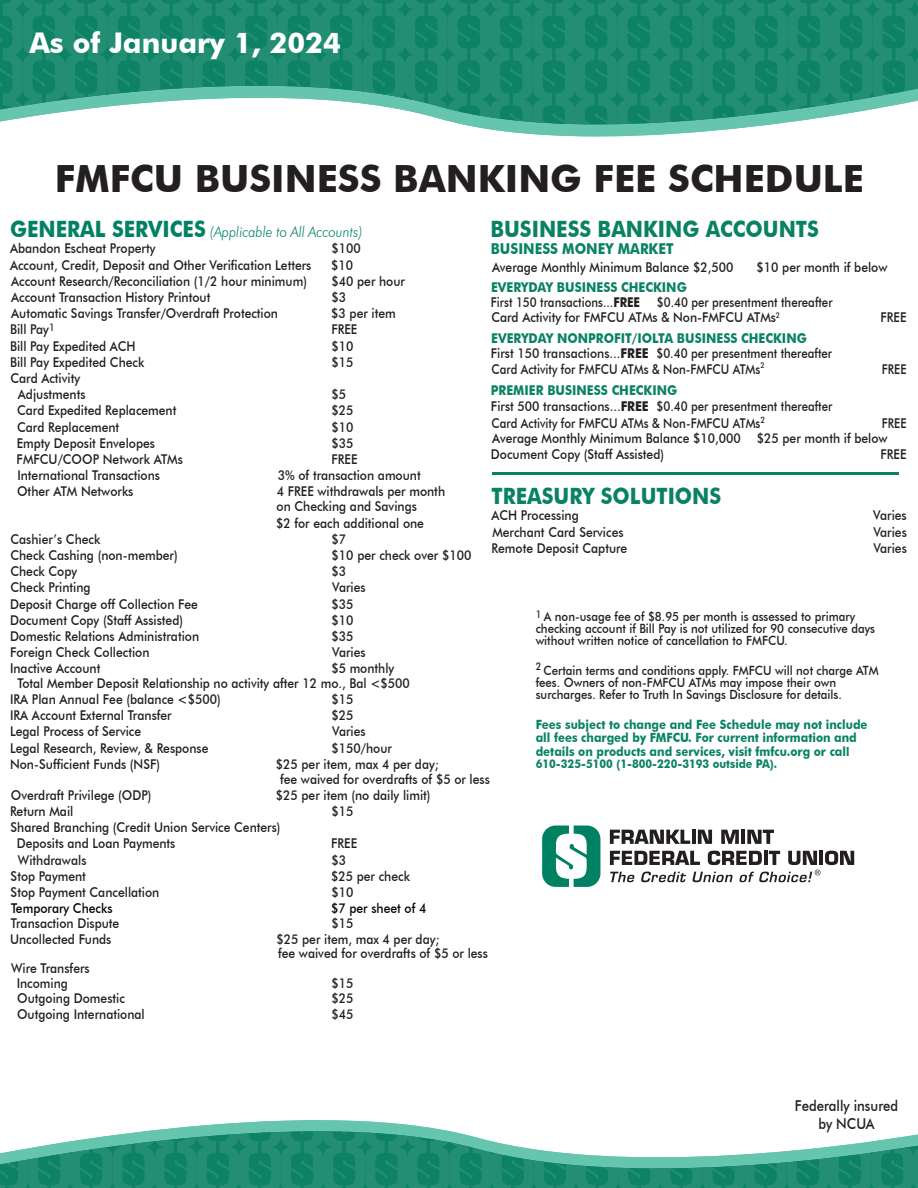
<style>
.page{position:relative;width:918px;height:1188px;background:#fff}
.page>*{position:absolute;margin:0;border:0;box-sizing:border-box;transform-origin:0 0}
.t1{font:700 37.5px "Futura BT";color:#231f20}
.t2{font:700 28.5px "Futura BT";color:#fff}
.t3{font:700 22.5px "Futura BT";color:#098264;scale:.9 1}
.t4{font:italic 300 15px "Futura BT";color:#008164;scale:.9 1}
.t5{font:500 15px/18px "Futura BT";color:#231f20;text-align:center;scale:.88 1}
.t6{font:700 15px "Futura BT";color:#098264;scale:.9 1}
.t7{font:500 13.5px/16.2px "Futura BT";color:#231f20;scale:.9 1}
.t8{font:500 13.5px/15.1px "Futura BT";color:#231f20;scale:.85 1}
.t9{font:500 13.5px "Futura BT";color:#040503;scale:.9 1}
.t10{font:500 12.75px/12px "Futura BT";color:#231f20;scale:.9 1}
.t11{font:700 12.75px/13.5px "Futura BT";color:#098264;scale:.9 1}
.t12{font:700 12px "Futura BT";color:#098264;scale:.9 1}
.s1{font-weight:700;font-style:normal;font-size:22.5px}
.s2{font-weight:700;color:#098264}
.s3{font-weight:700}
.s4{font-size:12px}
</style>
<div class="page">
<svg style="left:0;top:0;width:918px;height:137px;background:#43a089"></svg>
<svg style="left:147px;top:1120px;width:302px;height:11px;fill:#65c5af"></svg>
<svg style="left:0;top:1131px;width:918px;height:57px"></svg>
<hr style="left:492px;top:472px;width:406px;height:3px;background:#098264">
<hr style="left:692px;top:830px;width:3px;height:14px;background:#231f20">
<svg style="left:698px;top:830px;width:14px;height:14px"></svg>
<svg style="left:721px;top:830px;width:18px;height:14px"></svg>
<hr style="left:741px;top:830px;width:4px;height:14px;background:#231f20">
<svg style="left:747px;top:830px;width:27px;height:14px"></svg>
<svg style="left:610px;top:851px;width:244px;height:31px"></svg>
<svg style="left:542px;top:826px;width:58px;height:61px"></svg>
<svg style="left:610px;top:830px;width:80px;height:14px"></svg>
<h2 class="t2" style="left:29px;top:26px;width:313px">As of January 1, 2024</h2>
<h1 class="t1" style="left:55px;top:156px;width:811px">FMFCU BUSINESS BANKING FEE SCHEDULE</h1>
<h3 class="t3" style="left:490px;top:216px;width:366px">BUSINESS BANKING ACCOUNTS</h3>
<p class="t4" style="left:10px;top:223px;width:393px"><span class="s1">GENERAL SERVICES</span> (Applicable to All Accounts)</p>
<p class="t7" style="left:10px;top:240px;width:163px">Abandon Escheat Property</p>
<p class="t7" style="left:331px;top:240px;width:34px">$100</p>
<p class="t7" style="left:10px;top:257px;width:336px">Account, Credit, Deposit and Other Verification Letters</p>
<p class="t7" style="left:331px;top:257px;width:26px">$10</p>
<p class="t7" style="left:11px;top:273px;width:330px">Account Research/Reconciliation (1/2 hour minimum)</p>
<p class="t7" style="left:331px;top:273px;width:83px">$40 per hour</p>
<p class="t7" style="left:11px;top:289px;width:223px">Account Transaction History Printout</p>
<p class="t7" style="left:331px;top:289px;width:18px">$3</p>
<p class="t7" style="left:11px;top:305px;width:298px">Automatic Savings Transfer/Overdraft Protection</p>
<p class="t7" style="left:331px;top:305px;width:73px">$3 per item</p>
<p class="t7" style="left:10px;top:321px;width:51px">Bill Pay<sup>1</sup></p>
<p class="t7" style="left:331px;top:321px;width:31px">FREE</p>
<p class="t7" style="left:10px;top:338px;width:141px">Bill Pay Expedited ACH</p>
<p class="t7" style="left:331px;top:338px;width:26px">$10</p>
<p class="t7" style="left:10px;top:354px;width:151px">Bill Pay Expedited Check</p>
<p class="t7" style="left:331px;top:354px;width:26px">$15</p>
<p class="t7" style="left:10px;top:370px;width:85px;text-align:center">Card Activity<br>Adjustments</p>
<p class="t6" style="left:491px;top:240px;width:205px">BUSINESS MONEY MARKET</p>
<p class="t7" style="left:492px;top:259px;width:270px">Average Monthly Minimum Balance $2,500</p>
<p class="t7" style="left:757px;top:259px;width:147px">$10 per month if below</p>
<p class="t8" style="left:491px;top:279px;width:403px"><span class="s2">EVERYDAY BUSINESS CHECKING<br></span>First 150 transactions...<span class="s3">FREE</span> $0.40 per presentment thereafter<br>Card Activity for FMFCU ATMs &amp; Non-FMFCU ATMs<sup>2</sup></p>
<p class="t7" style="left:880px;top:309px;width:31px">FREE</p>
<p class="t7" style="left:491px;top:331px;width:381px;line-height:14.9px"><span class="s2">EVERYDAY NONPROFIT/IOLTA BUSINESS CHECKING<br></span>First 150 transactions...<span class="s3">FREE</span> $0.40 per presentment thereafter</p>
<p class="t8" style="left:492px;top:362px;width:323px">Card Activity for FMFCU ATMs &amp; Non-FMFCU ATMs<sup>2</sup></p>
<p class="t8" style="left:882px;top:362px;width:31px">FREE</p>
<p class="t7" style="left:491px;top:382px;width:381px"><span class="s2">PREMIER BUSINESS CHECKING<br></span>First 500 transactions...<span class="s3">FREE</span> $0.40 per presentment thereafter<br>Card Activity for FMFCU ATMs &amp; Non-FMFCU ATMs<sup>2</sup></p>
<p class="t7" style="left:331px;top:386px;width:18px">$5</p>
<p class="t7" style="left:17px;top:402px;width:179px">Card Expedited Replacement</p>
<p class="t7" style="left:331px;top:402px;width:26px">$25</p>
<p class="t7" style="left:17px;top:419px;width:115px">Card Replacement</p>
<p class="t7" style="left:331px;top:419px;width:26px">$10</p>
<p class="t7" style="left:17px;top:435px;width:155px">Empty Deposit Envelopes</p>
<p class="t7" style="left:331px;top:435px;width:26px">$35</p>
<p class="t7" style="left:17px;top:451px;width:186px">FMFCU/COOP Network ATMs</p>
<p class="t7" style="left:331px;top:451px;width:31px">FREE</p>
<p class="t7" style="left:17px;top:467px;width:160px">International Transactions</p>
<p class="t7" style="left:278px;top:467px;width:160px">3% of transaction amount</p>
<p class="t7" style="left:17px;top:483px;width:131px">Other ATM Networks</p>
<p class="t7" style="left:276px;top:484px;width:189px;line-height:15.6px">4 FREE withdrawals per month on Checking and Savings<br>$2 for each additional one</p>
<p class="t7" style="left:10px;top:531px;width:101px">Cashier’s Check</p>
<p class="t7" style="left:331px;top:531px;width:18px">$7</p>
<p class="t7" style="left:10px;top:547px;width:187px">Check Cashing (non-member)</p>
<p class="t7" style="left:331px;top:547px;width:157px">$10 per check over $100</p>
<p class="t7" style="left:10px;top:563px;width:76px">Check Copy</p>
<p class="t7" style="left:331px;top:563px;width:18px">$3</p>
<p class="t7" style="left:10px;top:579px;width:91px">Check Printing</p>
<p class="t7" style="left:332px;top:579px;width:39px">Varies</p>
<p class="t7" style="left:10px;top:596px;width:210px">Deposit Charge off Collection Fee</p>
<p class="t7" style="left:331px;top:596px;width:26px">$35</p>
<p class="t7" style="left:10px;top:612px;width:194px">Document Copy (Staff Assisted)</p>
<p class="t7" style="left:331px;top:612px;width:26px">$10</p>
<p class="t7" style="left:10px;top:628px;width:212px">Domestic Relations Administration</p>
<p class="t7" style="left:331px;top:628px;width:26px">$35</p>
<p class="t7" style="left:10px;top:644px;width:157px">Foreign Check Collection</p>
<p class="t7" style="left:332px;top:644px;width:39px">Varies</p>
<p class="t7" style="left:10px;top:660px;width:102px">Inactive Account</p>
<p class="t8" style="left:491px;top:415px;width:490px;line-height:15.6px;text-indent:391px">FREE<br>Average Monthly Minimum Balance $10,000 $25 per month if below<br>Document Copy (Staff Assisted)</p>
<p class="t7" style="left:880px;top:446px;width:31px">FREE</p>
<h3 class="t3" style="left:492px;top:483px;width:257px">TREASURY SOLUTIONS</h3>
<p class="t7" style="left:492px;top:507px;width:98px">ACH Processing</p>
<p class="t7" style="left:873px;top:507px;width:39px">Varies</p>
<p class="t7" style="left:492px;top:524px;width:147px">Merchant Card Services</p>
<p class="t7" style="left:873px;top:524px;width:39px">Varies</p>
<p class="t7" style="left:492px;top:540px;width:152px">Remote Deposit Capture</p>
<p class="t7" style="left:873px;top:540px;width:39px">Varies</p>
<p class="t10" style="left:536px;top:610px;width:378px"><sup>1</sup> A non-usage fee of $8.95 per month is assessed to primary checking account if Bill Pay is not utilized for 90 consecutive days without written notice of cancellation to FMFCU.</p>
<p class="t10" style="left:536px;top:664px;width:383px"><sup>2</sup> Certain terms and conditions apply. FMFCU will not charge ATM fees. Owners of non-FMFCU ATMs may impose their own surcharges. Refer to Truth In Savings Disclosure for details.</p>
<p class="t11" style="left:536px;top:718px;width:370px">Fees subject to change and Fee Schedule may not include all fees charged by FMFCU. For current information and details on products and services, visit fmfcu.org or cal<span class="s4">l</span></p>
<p class="t12" style="left:536px;top:756px;width:270px">610-325-5100 (1-800-220-3193 outside PA).</p>
<p class="t7" style="left:17px;top:661px;width:438px;line-height:14.4px;text-indent:314px">$5 monthly<br>Total Member Deposit Relationship no activity after 12 mo., Bal &lt;$500</p>
<p class="t7" style="left:10px;top:691px;width:236px">IRA Plan Annual Fee (balance &lt;$500)</p>
<p class="t7" style="left:331px;top:691px;width:26px">$15</p>
<p class="t7" style="left:10px;top:707px;width:181px">IRA Account External Transfer</p>
<p class="t7" style="left:332px;top:707px;width:26px">$25</p>
<p class="t7" style="left:10px;top:723px;width:147px">Legal Process of Service</p>
<p class="t7" style="left:332px;top:723px;width:39px">Varies</p>
<p class="t7" style="left:10px;top:740px;width:222px">Legal Research, Review, &amp; Response</p>
<p class="t7" style="left:331px;top:740px;width:69px">$150/hour</p>
<p class="t7" style="left:10px;top:756px;width:168px">Non-Sufficient Funds (NSF)</p>
<p class="t7" style="left:280px;top:757px;width:235px;line-height:14.7px;text-indent:-4px">$25 per item, max 4 per day;<br>fee waived for overdrafts of $5 or less</p>
<p class="t7" style="left:11px;top:787px;width:158px">Overdraft Privilege (ODP)</p>
<p class="t7" style="left:276px;top:787px;width:173px">$25 per item (no daily limit)</p>
<p class="t7" style="left:10px;top:803px;width:72px">Return Mail</p>
<p class="t7" style="left:331px;top:803px;width:26px">$15</p>
<p class="t7" style="left:17px;top:819px;width:295px;text-indent:-6px">Shared Branching (Credit Union Service Centers)<br>Deposits and Loan Payments</p>
<p class="t7" style="left:331px;top:835px;width:31px">FREE</p>
<p class="t7" style="left:18px;top:852px;width:78px">Withdrawals</p>
<p class="t7" style="left:331px;top:852px;width:18px">$3</p>
<p class="t7" style="left:11px;top:868px;width:85px">Stop Payment</p>
<p class="t7" style="left:331px;top:868px;width:89px">$25 per check</p>
<p class="t7" style="left:11px;top:884px;width:167px">Stop Payment Cancellation</p>
<p class="t7" style="left:331px;top:884px;width:26px">$10</p>
<p class="t9" style="left:11px;top:900px;width:114px">Temporary Checks</p>
<p class="t9" style="left:331px;top:900px;width:107px">$7 per sheet of 4</p>
<p class="t7" style="left:11px;top:915px;width:122px">Transaction Dispute</p>
<p class="t7" style="left:331px;top:915px;width:26px">$15</p>
<p class="t7" style="left:10px;top:931px;width:114px">Uncollected Funds</p>
<p class="t7" style="left:277px;top:932px;width:236px;line-height:13.8px">$25 per item, max 4 per day;<br>fee waived for overdrafts of $5 or less</p>
<p class="t7" style="left:17px;top:960px;width:83px;line-height:15.3px;text-indent:-6px">Wire Transfers<br>Incoming</p>
<p class="t7" style="left:331px;top:975px;width:26px">$15</p>
<p class="t7" style="left:17px;top:990px;width:121px">Outgoing Domestic</p>
<p class="t7" style="left:332px;top:990px;width:26px">$25</p>
<p class="t7" style="left:17px;top:1006px;width:143px">Outgoing International</p>
<p class="t7" style="left:331px;top:1006px;width:26px">$45</p>
<p class="t5" style="left:795px;top:1096px;width:119px">Federally insured by NCUA</p>
</div>
